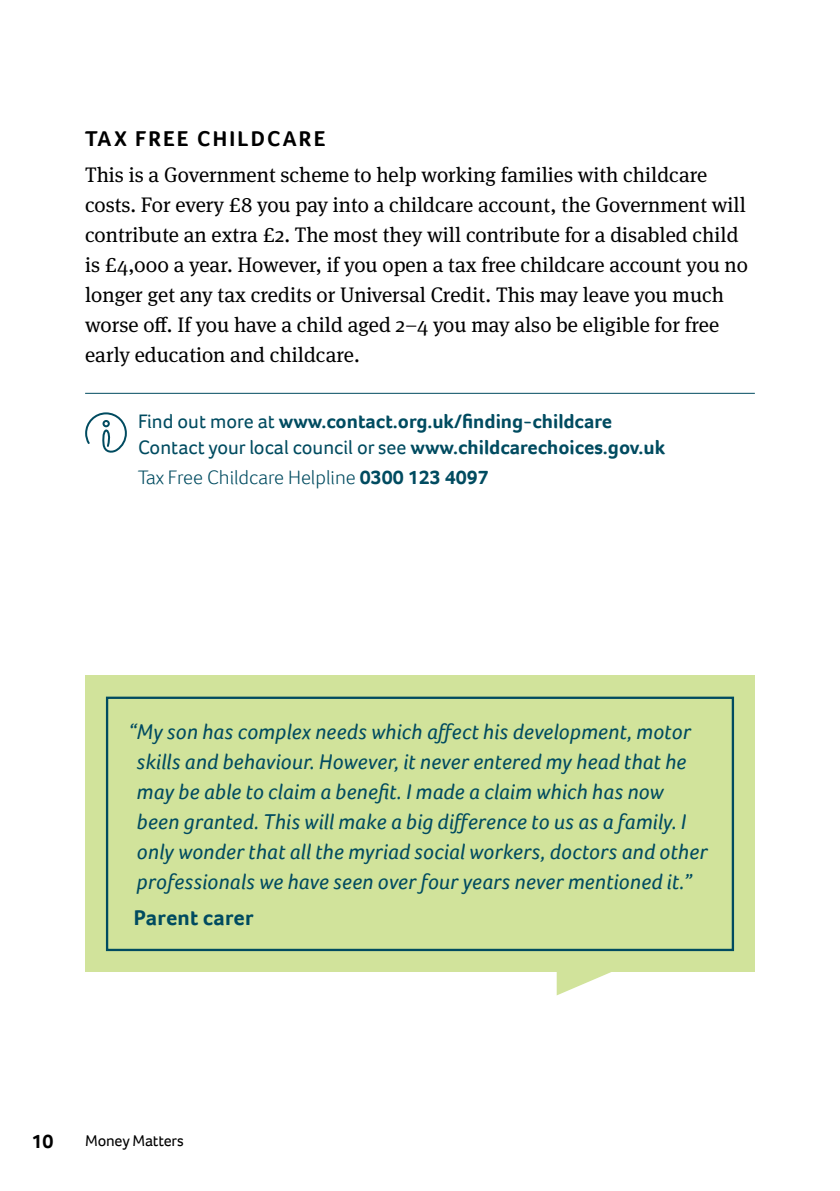
<style>
.page{position:relative;width:840px;height:1191px;background:#fff}
.page>*{position:absolute;margin:0;border:0;box-sizing:border-box;transform-origin:0 0}
.t1{font:italic 22px/30px "Foco";letter-spacing:.005em;color:#004b60}
.t2{font:700 22px "Foco";letter-spacing:.1em;color:#000}
.t3{font:700 22px "Foco";letter-spacing:.01em;color:#004b60}
.t4{font:21px/30px "Meta Serif OT";color:#000}
.t5{font:700 20px/26px "Foco";color:#004b60}
.t6{font:300 20px "Foco";color:#004b60}
.t7{font:700 20px "Foco";color:#000}
.t8{font:16px "Foco";letter-spacing:-.01em;color:#000}
.s1{font-weight:400}
.s2{font-weight:700}
</style>
<div class="page">
<hr style="left:85px;top:393px;width:669px;height:1px;background:#004b60">
<svg style="left:85px;top:412px;width:42px;height:41px"></svg>
<div style="left:85px;top:676px;width:669px;height:296px;background:#d1e39b"></div>
<div style="left:106px;top:696px;width:627px;height:255px;border:2px solid #004b60"></div>
<svg style="left:556px;top:972px;width:55px;height:23px"></svg>
<p class="t2" style="left:85px;top:124px;width:241px">Tax Free Childcare</p>
<p class="t4" style="left:85px;top:159px;width:664px">This is a Government scheme to help working families with childcare costs. For every £8 you pay into a childcare account, the Government will contribute an extra £2. The most they will contribute for a disabled child is £4,000 a year. However, if you open a tax free childcare account you no longer get any tax credits or Universal Credit. This may leave you much worse off. If you have a child aged 2–4 you may also be eligible for free early education and childcare.</p>
<p class="t5" style="left:138px;top:408px;width:528px"><span class="s1">Find out more at</span> www.contact.org.uk/finding-childcare<br><span class="s1">Contact your local council or see</span> www.childcarechoices.gov.uk</p>
<p class="t6" style="left:138px;top:464px;width:352px">Tax Free Childcare H elpline <span class="s2">0300 123 4097</span></p>
<p class="t1" style="left:136px;top:716px;width:572px;text-indent:-9px">“My son has complex needs which affect his development, motor skills and behaviour. However, it never entered my head that he may be able to claim a benefit. I made a claim which has now been granted. This will make a big difference to us as a family. I only wonder that all the myriad social workers, doctors and other professionals we have seen over four years never mentioned it.”</p>
<p class="t3" style="left:134px;top:902px;width:121px">Parent carer</p>
<p class="t7" style="left:32px;top:1128px;width:23px">10</p>
<p class="t8" style="left:85px;top:1130px;width:100px">Money Matters</p>
</div>
